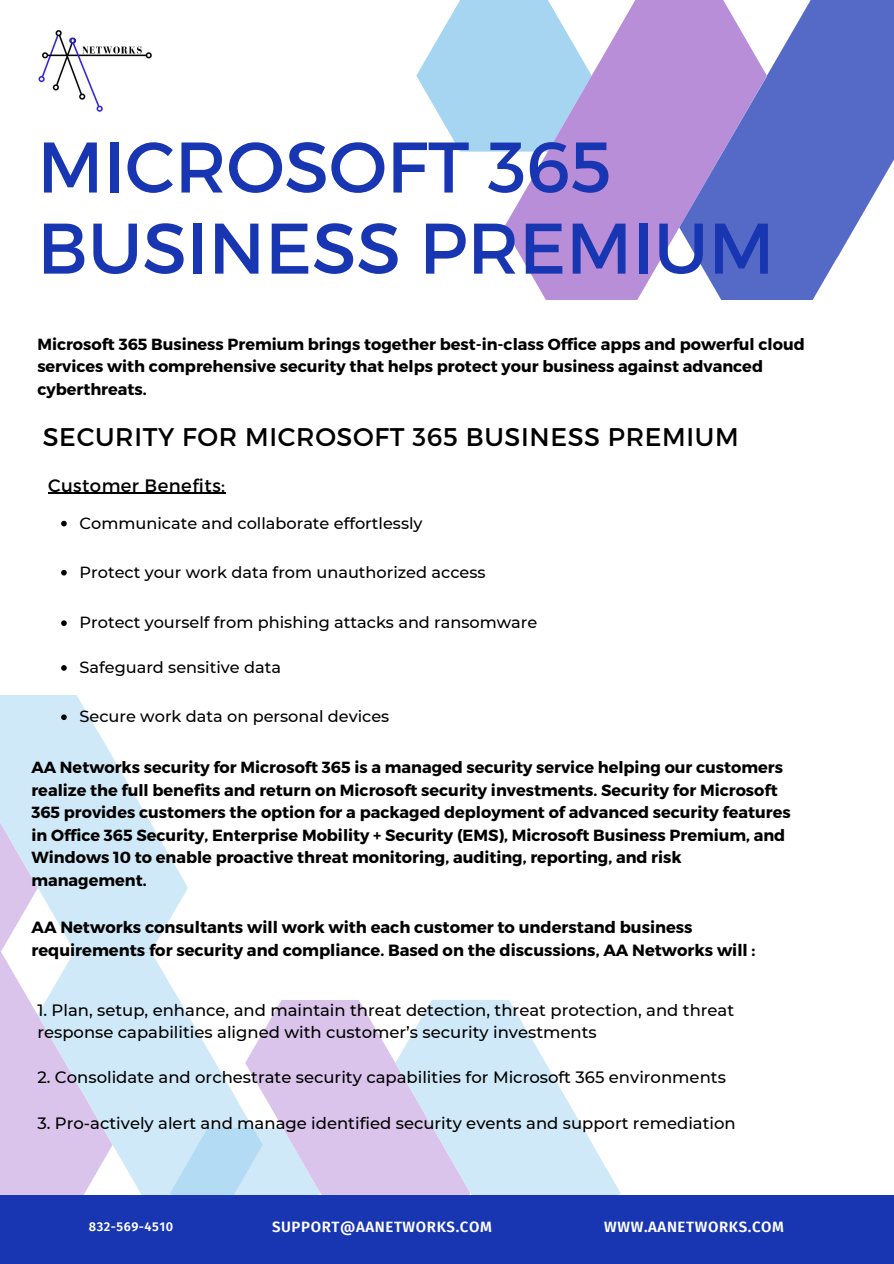
<style>
.page{position:relative;width:894px;height:1264px;background:#fff}
.page>*{position:absolute;margin:0;border:0;box-sizing:border-box;transform-origin:0 0}
.t1{font:71.4px "Montserrat";color:#1836b2}
.t2{font:25.5px "Montserrat";letter-spacing:.025em;color:#000}
.t3{font:18px "Montserrat";letter-spacing:.025em;color:#000}
.t4{font:500 16.35px/22.5px "Montserrat";color:#000}
.t5{font:700 16.35px/22.5px "Montserrat";color:#000}
.t6{font:700 16.05px/22.5px "Montserrat";color:#000}
.t7{font:500 16.05px "Montserrat";color:#000}
.t8{font:600 15px "Fira Sans";letter-spacing:.04em;color:#fff}
.t9{font:600 12.75px "Fira Sans";letter-spacing:.04em;color:#fff}
</style>
<div class="page">
<svg style="left:113px;top:758px;width:75px;height:194px;fill:#d0e9f8"></svg>
<svg style="left:416px;top:0;width:87px;height:152px"></svg>
<svg style="left:503px;top:0;width:176px;height:300px;fill:#b88ed8"></svg>
<svg style="left:679px;top:0;width:214px;height:300px;fill:#546ac6"></svg>
<svg style="left:113px;top:952px;width:132px;height:242px;fill:#d0e9f8"></svg>
<svg style="left:170px;top:1127px;width:75px;height:67px;background:#bbdef4"></svg>
<svg style="left:245px;top:1000px;width:150px;height:194px;background:#dccfef"></svg>
<svg style="left:395px;top:1000px;width:225px;height:194px;fill:#d0e9f8"></svg>
<div style="left:0;top:1194px;width:893px;height:69px;background:#1836b2"></div>
<img style="left:38px;top:30px;width:114px;height:82px">
<svg style="left:61px;top:521px;width:6px;height:5px"></svg>
<svg style="left:61px;top:570px;width:6px;height:5px"></svg>
<svg style="left:61px;top:620px;width:6px;height:6px"></svg>
<svg style="left:61px;top:665px;width:6px;height:5px"></svg>
<svg style="left:0;top:695px;width:113px;height:500px;background:#d8dff4"></svg>
<hr style="left:48px;top:492px;width:177px;height:2px;background:#000">
<p class="t1" style="left:37px;top:121px;width:575px">MICROSOFT 365</p>
<p class="t1" style="left:37px;top:202px;width:738px">BUSINESS PREMIUM</p>
<p class="t6" style="left:37px;top:332px;width:768px">Microsoft 365 Business Premium brings together best-in-class Office apps and powerful cloud services with comprehensive security that helps protect your business against advanced cyberthreats.</p>
<p class="t2" style="left:43px;top:421px;width:697px">SECURITY FOR MICROSOFT 365 BUSINESS PREMIUM</p>
<p class="t3" style="left:48px;top:473px;width:178px">Customer Benefits:</p>
<p class="t7" style="left:79px;top:513px;width:344px">Communicate and collaborate effortlessly</p>
<p class="t7" style="left:79px;top:562px;width:407px">Protect your work data from unauthorized access</p>
<p class="t7" style="left:79px;top:612px;width:459px">Protect yourself from phishing attacks and ransomware</p>
<p class="t7" style="left:79px;top:657px;width:203px">Safeguard sensitive data</p>
<p class="t7" style="left:79px;top:706px;width:311px">Secure work data on personal devices</p>
<p class="t6" style="left:31px;top:755px;width:760px">AA Networks security for Microsoft 365 is a managed security service helping our customers realize the full benefits and return on Microsoft security investments. Security for Microsoft 365 provides customers the option for a packaged deployment of advanced security features in Office 365 Security, Enterprise Mobility + Security (EMS), Microsoft Business Premium, and Windows 10 to enable proactive threat monitoring, auditing, reporting, and risk management.</p>
<p class="t5" style="left:31px;top:915px;width:725px">AA Networks consultants will work with each customer to understand business requirements for security and compliance. Based on the discussions, AA Networks will :</p>
<p class="t4" style="left:37px;top:998px;width:698px">1. Plan, setup, enhance, and maintain threat detection, threat protection, and threat response capabilities aligned with customer’s security investments</p>
<p class="t4" style="left:37px;top:1066px;width:689px">2. Consolidate and orchestrate security capabilities for Microsoft 365 environments</p>
<p class="t4" style="left:37px;top:1111px;width:699px">3. Pro-actively alert and manage identified security events and support remediation</p>
<p class="t9" style="left:89px;top:1219px;width:86px">832-569-4510</p>
<p class="t8" style="left:272px;top:1217px;width:221px">SUPPORT@AANETWORKS.COM</p>
<p class="t8" style="left:604px;top:1217px;width:181px">WWW.AANETWORKS.COM</p>
</div>
